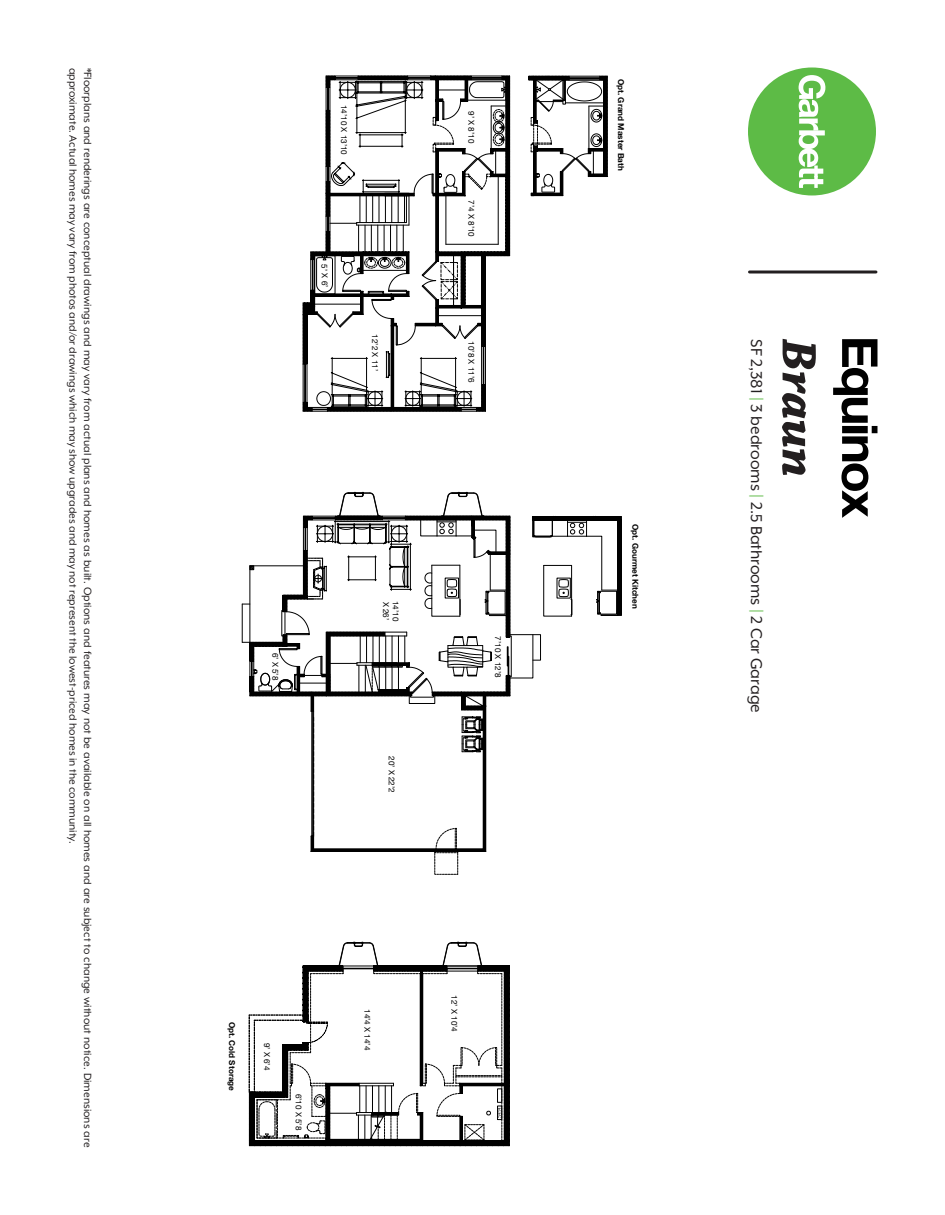
<style>
.page{position:relative;width:945px;height:1215px;background:#fff}
.page>*{position:absolute;margin:0;border:0;box-sizing:border-box;transform-origin:0 0}
.t1{font:italic 700 51px "Chaparral Pro";color:#231f20}
.t2{font:18px "Mr Eaves XL Mod OT";color:#231f20}
.t3{font:12px "Mr Eaves XL Mod OT";color:#231f20}
.t4{font:8.1px "Helvetica Neue";color:#000}
.t5{font:700 8.1px "Helvetica Neue";color:#000}
.s1{color:#5dbb46}
</style>
<div class="page">
<svg style="left:303px;top:76px;width:207px;height:336px"></svg>
<hr style="left:358px;top:76px;width:50px;height:4px;background:#000">
<svg style="left:249px;top:942px;width:261px;height:204px"></svg>
<svg style="left:242px;top:492px;width:380px;height:383px"></svg>
<div style="left:533px;top:516px;width:88px;height:5px;background:#000"></div>
<hr style="left:618px;top:520px;width:4px;height:95px;background:#000">
<svg style="left:528px;top:76px;width:80px;height:120px"></svg>
<div style="left:748px;top:68px;width:128px;height:127px;background:#5dbb46;border-radius:50%"></div>
<svg style="left:799px;top:75px;width:26px;height:113px"></svg>
<hr style="left:750px;top:271px;width:126px;height:3px;background:#231f20">
<svg style="left:833px;top:339px;width:45px;height:179px"></svg>
<p class="t3" style="left:79px;top:68px;width:778px;rotate:90deg">approximate. Actual homes may vary from photos and/or drawings which may show upgrades and may not represent the lowest-priced homes in the community.</p>
<p class="t3" style="left:94px;top:68px;width:1081px;rotate:90deg">*Floorplans and renderings are conceptual drawings and may vary from actual plans and homes as built. Options and features may not be available on all homes and are subject to change without notice. Dimensions are</p>
<p class="t4" style="left:350px;top:105px;width:52px;rotate:90deg">14’10 X 13’10</p>
<p class="t4" style="left:330px;top:264px;width:25px;rotate:89deg">5’ X 6’</p>
<p class="t4" style="left:381px;top:334px;width:38px;rotate:90deg">12’2 X 11’</p>
<p class="t4" style="left:477px;top:111px;width:34px;rotate:90deg">9’ X 8’10</p>
<p class="t4" style="left:477px;top:200px;width:38px;rotate:90deg">7’4 X 8’10</p>
<p class="t4" style="left:477px;top:341px;width:43px;rotate:90deg">10’8 X 11’6</p>
<p class="t4" style="left:281px;top:653px;width:29px;rotate:90deg">6’ X 5’8</p>
<p class="t4" style="left:392px;top:602px;width:20px;rotate:90deg">X 26’</p>
<p class="t4" style="left:401px;top:601px;width:22px;rotate:90deg">14’10</p>
<p class="t4" style="left:397px;top:756px;width:38px;rotate:90deg">20’ X 22’2</p>
<p class="t4" style="left:504px;top:636px;width:43px;rotate:90deg">7’10 X 12’8</p>
<p class="t5" style="left:238px;top:1022px;width:71px;rotate:90deg">Opt. Cold Storage</p>
<p class="t4" style="left:273px;top:1043px;width:29px;rotate:90deg">9’ X 6’4</p>
<p class="t4" style="left:304px;top:1094px;width:38px;rotate:90deg">6’10 X 5’8</p>
<p class="t4" style="left:373px;top:1009px;width:43px;rotate:90deg">14’4 X 14’4</p>
<p class="t4" style="left:460px;top:995px;width:38px;rotate:90deg">12’ X 10’4</p>
<p class="t5" style="left:627px;top:79px;width:94px;rotate:90deg">Opt. Grand Master Bath</p>
<p class="t5" style="left:642px;top:524px;width:86px;rotate:90deg">Opt. Gourmet Kitchen</p>
<p class="t2" style="left:766px;top:339px;width:375px;rotate:90deg">SF 2,381 <span class="s1">|</span> 3 bedrooms <span class="s1">|</span> 2.5 Bathrooms <span class="s1">|</span> 2 Car Garage</p>
<p class="t1" style="left:829px;top:339px;width:140px;rotate:90deg">Braun</p>
</div>
